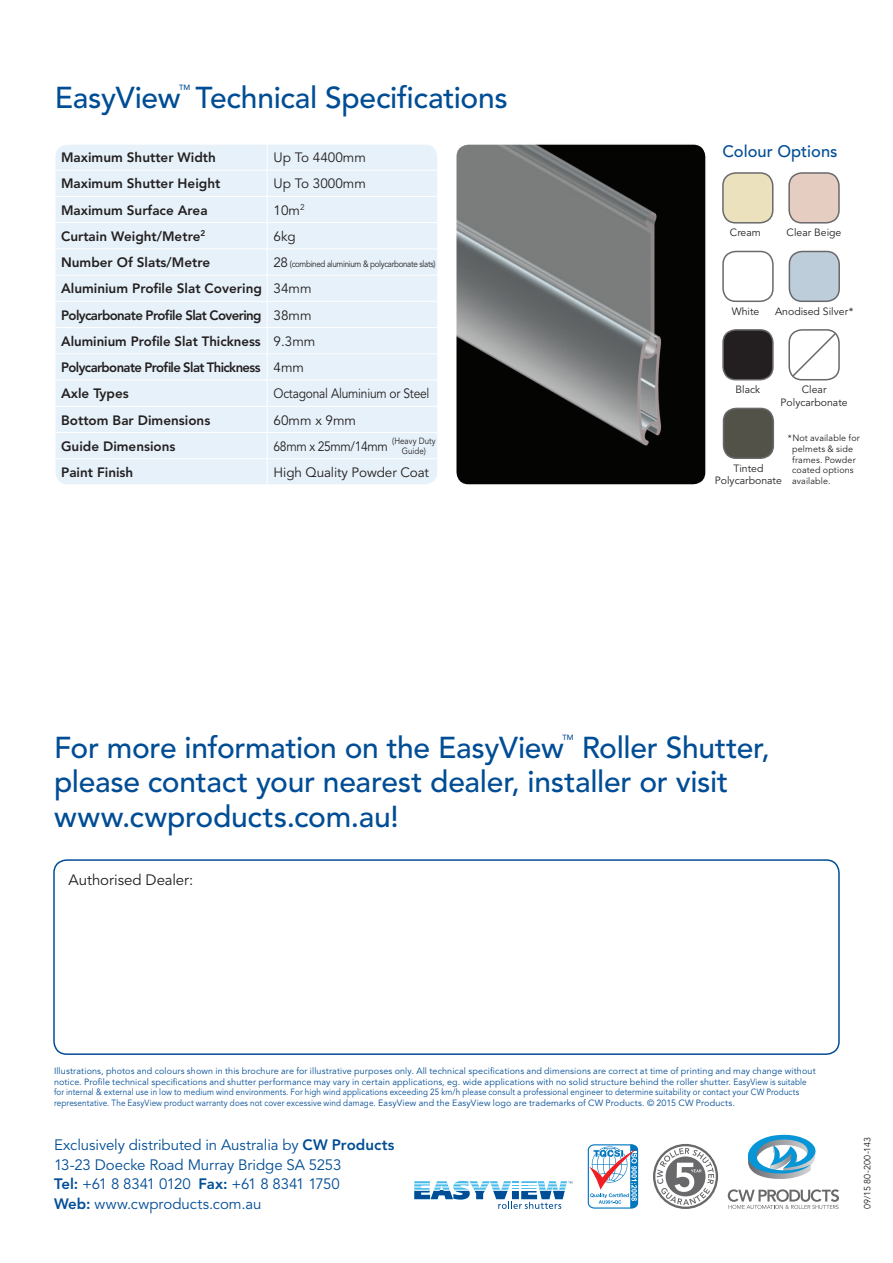
<style>
.page{position:relative;width:893px;height:1263px;background:#fff}
.page>*{position:absolute;margin:0;border:0;box-sizing:border-box;transform-origin:0 0}
.t1{font:500 30px/34.5px "Avenir";letter-spacing:-.01em;color:#014d95}
.t2{font:500 16.5px "Avenir";color:#014d95}
.t3{font:15px/19.5px "Avenir";letter-spacing:-.005em;color:#014d95}
.t4{font:15px "Avenir";letter-spacing:-.005em;color:#231f20}
.t5{font:800 13.5px "Avenir";color:#231f20}
.t6{font:13.5px "Avenir";letter-spacing:-.01em;color:#231f20}
.t7{font:800 13.5px "Avenir";letter-spacing:-.045em;color:#231f20}
.t8{font:13.5px "Avenir";letter-spacing:-.01em;color:#231f20;scale:.89 1}
.t9{font:13.5px "Avenir";letter-spacing:-.03em;color:#231f20;scale:.9 1}
.t10{font:10.5px/12.6px "Avenir";color:#231f20;text-align:center}
.t11{font:9px/10.8px "Avenir";letter-spacing:.015em;color:#014d95}
.t12{font:9px/10.8px "Avenir";letter-spacing:.005em;color:#231f20}
.t13{font:9px "Avenir";letter-spacing:-.04em;color:#231f20;scale:.89 1}
.t14{font:9px/10.8px "Avenir";letter-spacing:.005em;color:#231f20;text-align:center;scale:.89 1}
.t15{font:500 7.5px "Avenir";color:#014d95}
.s1{font-size:13.5px}
.s2{font-weight:800}
</style>
<div class="page">
<svg style="left:748px;top:1135px;width:68px;height:44px"></svg>
<svg style="left:728px;top:1189px;width:111px;height:20px"></svg>
<div style="left:653px;top:1144px;width:65px;height:65px;border:2px solid #69696c;border-radius:50%"></div>
<svg style="left:657px;top:1148px;width:57px;height:57px"></svg>
<svg style="left:587px;top:1144px;width:51px;height:65px"></svg>
<div style="left:57px;top:146px;width:379px;height:337px;background:#e6f1f9"></div>
<hr style="left:55px;top:170px;width:212px;height:1px;background:#fff">
<hr style="left:267px;top:170px;width:123px;height:1px;background:#fff">
<hr style="left:390px;top:170px;width:48px;height:1px;background:#fff">
<hr style="left:55px;top:196px;width:212px;height:1px;background:#fff">
<hr style="left:267px;top:196px;width:123px;height:1px;background:#fff">
<hr style="left:390px;top:196px;width:48px;height:1px;background:#fff">
<hr style="left:55px;top:222px;width:212px;height:1px;background:#fff">
<hr style="left:267px;top:222px;width:123px;height:1px;background:#fff">
<hr style="left:390px;top:222px;width:48px;height:1px;background:#fff">
<hr style="left:55px;top:248px;width:212px;height:1px;background:#fff">
<hr style="left:267px;top:248px;width:123px;height:1px;background:#fff">
<hr style="left:390px;top:248px;width:48px;height:1px;background:#fff">
<hr style="left:55px;top:275px;width:212px;height:1px;background:#fff">
<hr style="left:267px;top:275px;width:123px;height:1px;background:#fff">
<hr style="left:390px;top:275px;width:48px;height:1px;background:#fff">
<hr style="left:55px;top:301px;width:212px;height:1px;background:#fff">
<hr style="left:267px;top:301px;width:123px;height:1px;background:#fff">
<hr style="left:390px;top:301px;width:48px;height:1px;background:#fff">
<hr style="left:55px;top:327px;width:212px;height:1px;background:#fff">
<hr style="left:267px;top:327px;width:123px;height:1px;background:#fff">
<hr style="left:390px;top:327px;width:48px;height:1px;background:#fff">
<hr style="left:55px;top:353px;width:212px;height:1px;background:#fff">
<hr style="left:267px;top:353px;width:123px;height:1px;background:#fff">
<hr style="left:390px;top:353px;width:48px;height:1px;background:#fff">
<hr style="left:55px;top:380px;width:212px;height:1px;background:#fff">
<hr style="left:267px;top:380px;width:123px;height:1px;background:#fff">
<hr style="left:390px;top:380px;width:48px;height:1px;background:#fff">
<hr style="left:55px;top:406px;width:212px;height:1px;background:#fff">
<hr style="left:267px;top:406px;width:123px;height:1px;background:#fff">
<hr style="left:390px;top:406px;width:48px;height:1px;background:#fff">
<hr style="left:55px;top:432px;width:212px;height:1px;background:#fff">
<hr style="left:267px;top:432px;width:123px;height:1px;background:#fff">
<hr style="left:390px;top:432px;width:48px;height:1px;background:#fff">
<hr style="left:55px;top:458px;width:212px;height:1px;background:#fff">
<hr style="left:267px;top:458px;width:123px;height:1px;background:#fff">
<svg style="left:267px;top:146px;width:1px;height:337px"></svg>
<hr style="left:390px;top:458px;width:48px;height:1px;background:#fff">
<div style="left:54px;top:143px;width:385px;height:343px;border:2px solid #fff;border-radius:13px"></div>
<div style="left:53px;top:859px;width:787px;height:196px;border:2px solid #014d95;border-radius:13px"></div>
<svg style="left:414px;top:1181px;width:158px;height:28px"></svg>
<img style="left:458px;top:146px;width:246px;height:337px">
<div style="left:455px;top:143px;width:252px;height:343px;border:2px solid #fff;border-radius:13px"></div>
<div style="left:723px;top:173px;width:50px;height:50px;background:#ebe1bd;border-radius:13px"></div>
<div style="left:722px;top:172px;width:51px;height:52px;border:2px solid #69696c;border-radius:13px"></div>
<div style="left:789px;top:173px;width:50px;height:50px;background:#e5cec1;border-radius:13px"></div>
<div style="left:788px;top:172px;width:52px;height:52px;border:2px solid #69696c;border-radius:13px"></div>
<div style="left:722px;top:251px;width:52px;height:51px;border:2px solid #69696c;border-radius:13px"></div>
<div style="left:789px;top:251px;width:50px;height:50px;background:#bdcdd9;border-radius:13px"></div>
<div style="left:789px;top:251px;width:51px;height:51px;border:2px solid #69696c;border-radius:13px"></div>
<div style="left:723px;top:330px;width:50px;height:50px;background:#231f20;border-radius:13px"></div>
<div style="left:722px;top:329px;width:52px;height:51px;border:2px solid #69696c;border-radius:13px"></div>
<div style="left:788px;top:329px;width:52px;height:51px;border:2px solid #69696c;border-radius:13px"></div>
<svg style="left:791px;top:331px;width:47px;height:47px"></svg>
<div style="left:723px;top:408px;width:50px;height:50px;background:#535249;border-radius:13px"></div>
<div style="left:723px;top:408px;width:51px;height:51px;border:2px solid #69696c;border-radius:13px"></div>
<p class="t1" style="left:55px;top:81px;width:127px">EasyView</p>
<p class="t15" style="left:179px;top:83px;width:13px">TM</p>
<p class="t1" style="left:196px;top:81px;width:314px">Technical Specifications</p>
<p class="t5" style="left:61px;top:149px;width:156px">Maximum Shutter Width</p>
<p class="t6" style="left:274px;top:150px;width:94px">Up To 4400mm</p>
<p class="t5" style="left:61px;top:176px;width:161px">Maximum Shutter Height</p>
<p class="t6" style="left:274px;top:176px;width:94px">Up To 3000mm</p>
<p class="t5" style="left:61px;top:202px;width:148px">Maximum Surface Area</p>
<p class="t6" style="left:274px;top:202px;width:33px">10m<sup>2</sup></p>
<p class="t5" style="left:61px;top:228px;width:146px">Curtain Weight/Metre<sup>2</sup></p>
<p class="t6" style="left:274px;top:228px;width:24px">6kg</p>
<p class="t5" style="left:61px;top:254px;width:150px">Number Of Slats/Metre</p>
<p class="t13" style="left:274px;top:259px;width:183px"><span class="s1">28</span> (combined aluminium &amp; polycarbonate slats)</p>
<p class="t5" style="left:61px;top:281px;width:202px">Aluminium Profile Slat Covering</p>
<p class="t6" style="left:274px;top:281px;width:40px">34mm</p>
<p class="t7" style="left:61px;top:307px;width:202px">Polycarbonate Profile Slat Covering</p>
<p class="t6" style="left:274px;top:307px;width:40px">38mm</p>
<p class="t5" style="left:61px;top:333px;width:201px">Aluminium Profile Slat Thickness</p>
<p class="t6" style="left:274px;top:333px;width:43px">9.3mm</p>
<p class="t7" style="left:61px;top:359px;width:201px">Polycarbonate Profile Slat Thickness</p>
<p class="t6" style="left:274px;top:360px;width:32px">4mm</p>
<p class="t5" style="left:61px;top:386px;width:69px">Axle Types</p>
<p class="t8" style="left:274px;top:386px;width:177px">Octagonal Aluminium or Steel</p>
<p class="t5" style="left:61px;top:412px;width:151px">Bottom Bar Dimensions</p>
<p class="t6" style="left:274px;top:412px;width:84px">60mm x 9mm</p>
<p class="t5" style="left:61px;top:438px;width:116px">Guide Dimensions</p>
<p class="t9" style="left:274px;top:438px;width:128px">68mm x 25mm/14mm</p>
<p class="t14" style="left:392px;top:435px;width:50px">(Heavy Duty<br>Guide)</p>
<p class="t5" style="left:61px;top:464px;width:74px">Paint Finish</p>
<p class="t6" style="left:274px;top:465px;width:157px">High Quality Powder Coat</p>
<p class="t2" style="left:722px;top:142px;width:117px">Colour Options</p>
<p class="t10" style="left:730px;top:227px;width:32px">Cream</p>
<p class="t10" style="left:787px;top:227px;width:56px">Clear Beige</p>
<p class="t10" style="left:732px;top:305px;width:29px">White</p>
<p class="t10" style="left:775px;top:305px;width:80px">Anodised Silver*</p>
<p class="t10" style="left:736px;top:384px;width:26px">Black</p>
<p class="t10" style="left:781px;top:384px;width:69px">Clear<br>Polycarbonate</p>
<p class="t12" style="left:792px;top:433px;width:69px;text-indent:-4px">*Not available for pelmets &amp; side frames. Powder coated options available.</p>
<p class="t10" style="left:715px;top:462px;width:69px">Tinted<br>Polycarbonate</p>
<p class="t1" style="left:54px;top:731px;width:511px">For more information on the EasyView</p>
<p class="t15" style="left:562px;top:733px;width:13px">TM</p>
<p class="t1" style="left:54px;top:731px;width:717px;text-indent:528px">Roller Shutter, please contact your nearest dealer, installer or visit www.cwproducts.com.au!</p>
<p class="t4" style="left:69px;top:871px;width:126px">Authorised Dealer:</p>
<p class="t11" style="left:54px;top:1065px;width:763px">Illustrations, photos and colours shown in this brochure are for illustrative purposes only. All technical specifications and dimensions are correct at time of printing and may change without notice. Profile technical specifications and shutter performance may vary in certain applications, eg. wide applications with no solid structure behind the roller shutter. EasyView is suitable for internal &amp; external use in low to medium wind environments. For high wind applications exceeding 25 km/h please consult a professional engineer to determine suitability or contact your CW Products representative. The EasyView product warranty does not cover excessive wind damage. EasyView and the EasyView logo are trademarks of CW Products. © 2015 CW Products.</p>
<p class="t3" style="left:54px;top:1136px;width:342px">Exclusively distributed in Australia by <span class="s2">CW Products </span>13-23 Doecke Road Murray Bridge SA 5253<br><span class="s2">Tel:</span> +61 8 8341 0120 <span class="s2">Fax:</span> +61 8 8341 1750<br><span class="s2">Web:</span> www.cwproducts.com.au</p>
<p class="t12" style="left:862px;top:1209px;width:73px;rotate:-90deg">09/15 80-200-143</p>
</div>
